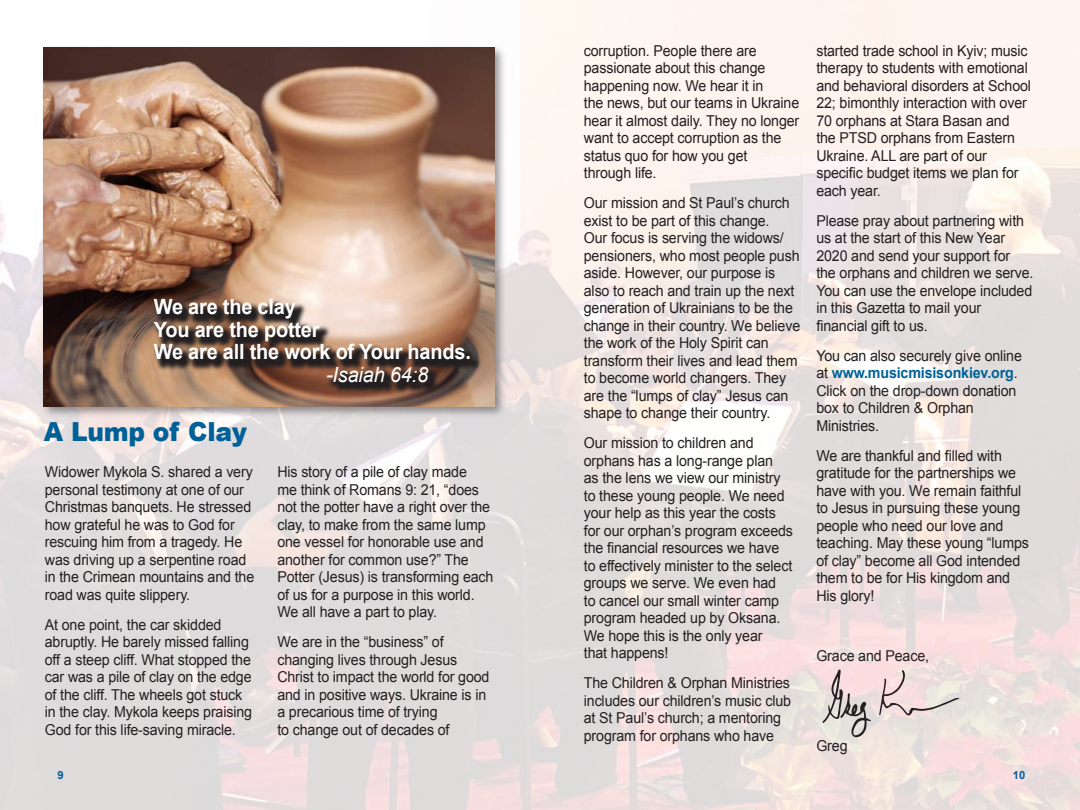
<style>
.page{position:relative;width:1080px;height:810px;background:#fff}
.page>*{position:absolute;margin:0;border:0;box-sizing:border-box;transform-origin:0 0}
.t1{font:900 26.25px "Arial";letter-spacing:-.01em;color:#006198;scale:.95 1}
.t2{font:700 21px/22.5px "Arial";letter-spacing:-.01em;color:#fff;scale:.95 1}
.t3{font:italic 21px "Arial";letter-spacing:-.01em;color:#fff;scale:.95 1}
.t4{font:15px/17.5px "Arial";letter-spacing:-.01em;color:#231f20;scale:.95 1}
.t5{font:700 11.25px "Arial";color:#006198}
.s1{font-weight:700;color:#006198}
</style>
<div class="page">
<img style="left:0;top:0;width:1080px;height:810px">
<div style="left:41px;top:44px;width:466px;height:374px;background:#231f20;opacity:.45"></div>
<img style="left:44px;top:48px;width:451px;height:359px">
<svg style="left:823px;top:669px;width:48px;height:69px;background:#cbbebd"></svg>
<svg style="left:879px;top:670px;width:80px;height:46px;background:#e0d1cf"></svg>
<svg style="left:153px;top:298px;width:329px;height:96px;background:#7f6455"></svg>
<h2 class="t2" style="left:154px;top:296px;width:335px">We are the clay<br>You are the potter<br>We are all the work of Your hands.</h2>
<h2 class="t3" style="left:326px;top:361px;width:109px">-Isaiah 64:8</h2>
<h1 class="t1" style="left:44px;top:413px;width:215px">A Lump of Clay</h1>
<p class="t4" style="left:45px;top:463px;width:222px">Widower Mykola S. shared a very personal testimony at one of our<br>Christmas banquets. He stressed how grateful he was to God for rescuing him from a tragedy. He was driving up a serpentine road in the Crimean mountains and the road was quite slippery.</p>
<p class="t4" style="left:45px;top:616px;width:220px">At one point, the car skidded abruptly. He barely missed falling off a steep cliff. What stopped the car was a pile of clay on the edge of the cliff. The wheels got stuck in the clay. Mykola keeps praising<br>God for this life-saving miracle.</p>
<p class="t4" style="left:277px;top:463px;width:229px">His story of a pile of clay made<br>me think of Romans 9: 21, “does not the potter have a right over the clay, to make from the same lump one vessel for honorable use and another for common use?” The<br>Potter (Jesus) is transforming each of us for a purpose in this world.<br>We all have a part to play.</p>
<p class="t4" style="left:277px;top:633px;width:225px">We are in the “business” of changing lives through Jesus<br>Christ to impact the world for good and in positive ways. Ukraine is in a precarious time of trying<br>to change out of decades of</p>
<p class="t4" style="left:584px;top:42px;width:228px">corruption. People there are passionate about this change happening now. We hear it in<br>the news, but our teams in Ukraine hear it almost daily. They no longer want to accept corruption as the status quo for how you get<br>through life.</p>
<p class="t4" style="left:584px;top:195px;width:229px">Our mission and St Paul’s church exist to be part of this change.<br>Our focus is serving the widows/ pensioners, who most people push aside. However, our purpose is also to reach and train up the next generation of Ukrainians to be the change in their country. We believe the work of the Holy Spirit can transform their lives and lead them to become world changers. They are the “lumps of clay” Jesus can shape to change their country.</p>
<p class="t4" style="left:584px;top:435px;width:222px">Our mission to children and orphans has a long-range plan<br>as the lens we view our ministry to these young people. We need your help as this year the costs for our orphan’s program exceeds the financial resources we have to effectively minister to the select groups we serve. We even had<br>to cancel our small winter camp program headed up by Oksana.<br>We hope this is the only year<br>that happens!</p>
<p class="t4" style="left:584px;top:675px;width:220px">The Children &amp; Orphan Ministries includes our children’s music club at St Paul’s church; a mentoring program for orphans who have</p>
<p class="t4" style="left:816px;top:42px;width:227px">started trade school in Kyiv; music therapy to students with emotional and behavioral disorders at School<br>22; bimonthly interaction with over<br>70 orphans at Stara Basan and the PTSD orphans from Eastern<br>Ukraine. ALL are part of our specific budget items we plan for each year.</p>
<p class="t4" style="left:816px;top:212px;width:230px">Please pray about partnering with us at the start of this New Year<br>2020 and send your support for the orphans and children we serve.<br>You can use the envelope included in this Gazetta to mail your financial gift to us.</p>
<p class="t4" style="left:816px;top:347px;width:218px">You can also securely give online at <span class="s1">www.musicmisisonkiev.org</span>.<br>Click on the drop-down donation box to Children &amp; Orphan<br>Ministries.</p>
<p class="t4" style="left:816px;top:447px;width:225px">We are thankful and filled with gratitude for the partnerships we have with you. We remain faithful to Jesus in pursuing these young people who need our love and teaching. May these young “lumps of clay” become all God intended them to be for His kingdom and<br>His glory!</p>
<p class="t4" style="left:816px;top:647px;width:120px">Grace and Peace,</p>
<p class="t4" style="left:816px;top:737px;width:34px">Greg</p>
<p class="t5" style="left:58px;top:767px;width:8px">9</p>
<p class="t5" style="left:1013px;top:767px;width:14px">10</p>
</div>
